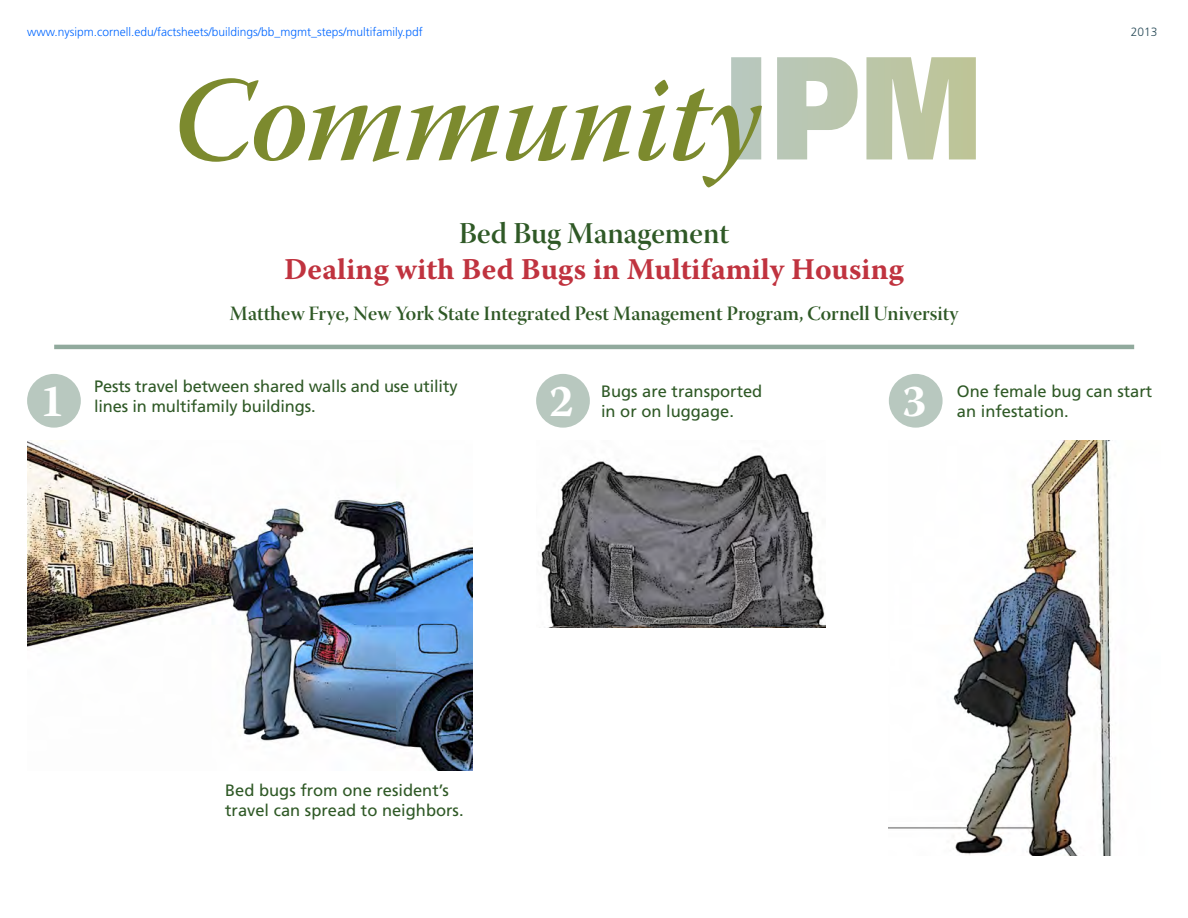
<style>
.page{position:relative;width:1188px;height:918px;background:#fff}
.page>*{position:absolute;margin:0;border:0;box-sizing:border-box;transform-origin:0 0}
.t1{font:120px "Warnock Pro Semibold It Subh";letter-spacing:-.005em;color:#7c8a2e}
.t2{font:700 45px "Warnock Pro";color:#fff}
.t3{font:700 30px "Warnock Pro";color:#c0333f}
.t4{font:30px "Warnock Pro Semibold Disp";color:#2f5926}
.t5{font:20.25px "Warnock Pro Semibold Disp";color:#2f5926}
.t6{font:16.5px/19.8px "Frutiger LT Std";color:#2f5926}
.t7{font:300 12px "Frutiger LT Std";color:#06f}
.t8{font:300 12px "Frutiger LT Std";color:#2b4d5a}
</style>
<div class="page">
<img style="left:889px;top:441px;width:224px;height:415px">
<img style="left:541px;top:455px;width:284px;height:173px">
<img style="left:27px;top:441px;width:446px;height:330px">
<svg style="left:731px;top:57px;width:245px;height:102px"></svg>
<div style="left:27px;top:374px;width:54px;height:54px;background:#b8c8bf;border-radius:50%"></div>
<hr style="left:54px;top:345px;width:1080px;height:4px;background:#91aa9d">
<div style="left:536px;top:374px;width:54px;height:54px;background:#b8c8bf;border-radius:50%"></div>
<div style="left:889px;top:374px;width:54px;height:54px;background:#b8c8bf;border-radius:50%"></div>
<p class="t7" style="left:27px;top:25px;width:397px">www.nysipm.cornell.edu/factsheets/buildings/bb_mgmt_steps/multifamily.pdf</p>
<h1 class="t1" style="left:172px;top:48px;width:591px">Community</h1>
<h3 class="t4" style="left:459px;top:216px;width:272px">Bed Bug Management</h3>
<h3 class="t3" style="left:284px;top:252px;width:621px">Dealing with Bed Bugs in Multifamily Housing</h3>
<p class="t5" style="left:230px;top:301px;width:730px">Matthew Frye, New York State Integrated Pest Management Program, Cornell University</p>
<p class="t8" style="left:1131px;top:25px;width:28px">2013</p>
<h2 class="t2" style="left:40px;top:374px;width:26px">1</h2>
<p class="t6" style="left:94px;top:377px;width:365px">Pests travel between shared walls and use utility</p>
<p class="t6" style="left:94px;top:396px;width:223px">lines in multifamily buildings.</p>
<p class="t6" style="left:601px;top:381px;width:163px">Bugs are transported in or on luggage.</p>
<p class="t6" style="left:957px;top:381px;width:197px">One female bug can start an infestation.</p>
<h2 class="t2" style="left:549px;top:374px;width:26px">2</h2>
<h2 class="t2" style="left:902px;top:374px;width:26px">3</h2>
<p class="t6" style="left:225px;top:781px;width:240px">Bed bugs from one resident’s travel can spread to neighbors.</p>
</div>
